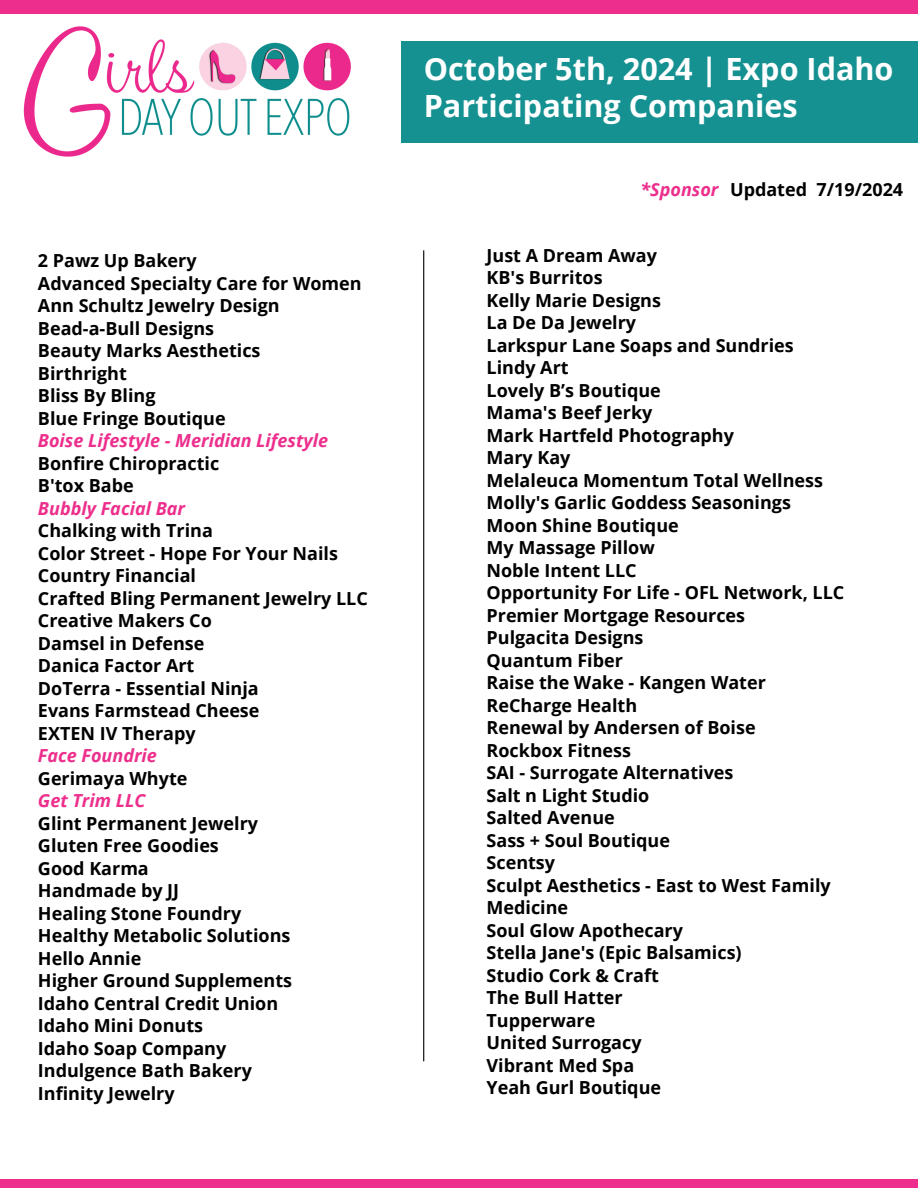
<style>
.page{position:relative;width:918px;height:1188px;background:#fff}
.page>*{position:absolute;margin:0;border:0;box-sizing:border-box;transform-origin:0 0}
.t1{font:700 30.6px/37.2px "Open Sans";color:#fff}
.t2{font:700 18px/22.5px "Open Sans";color:#000}
.t3{font:italic 700 18px "Open Sans";color:#ed2e8c}
</style>
<div class="page">
<div style="left:0;top:0;width:918px;height:13px;background:#ed2e8c"></div>
<div style="left:0;top:1179px;width:918px;height:9px;background:#ed2e8c"></div>
<div style="left:401px;top:41px;width:517px;height:102px;background:#169191"></div>
<hr style="left:423px;top:251px;width:1px;height:810px;background:#000">
<img style="left:0;top:13px;width:400px;height:144px">
<h1 class="t2" style="left:38px;top:249px;width:160px">2 Pawz Up Bakery</h1>
<p class="t2" style="left:38px;top:271px;width:325px">Advanced Specialty Care for Women</p>
<p class="t2" style="left:38px;top:294px;width:243px">Ann Schultz Jewelry Design</p>
<p class="t2" style="left:38px;top:316px;width:178px">Bead-a-Bull Designs</p>
<p class="t2" style="left:38px;top:339px;width:224px">Beauty Marks Aesthetics</p>
<p class="t2" style="left:38px;top:361px;width:90px">Birthright</p>
<p class="t2" style="left:38px;top:384px;width:119px">Bliss By Bling</p>
<p class="t2" style="left:38px;top:406px;width:189px">Blue Fringe Boutique</p>
<p class="t3" style="left:38px;top:428px;width:292px">Boise Lifestyle - Meridian Lifestyle</p>
<p class="t2" style="left:38px;top:451px;width:183px">Bonfire Chiropractic</p>
<p class="t2" style="left:38px;top:474px;width:97px">B'tox Babe</p>
<p class="t3" style="left:38px;top:495px;width:149px">Bubbly Facial Bar</p>
<p class="t2" style="left:38px;top:519px;width:176px">Chalking with Trina</p>
<p class="t2" style="left:38px;top:541px;width:301px">Color Street - Hope For Your Nails</p>
<p class="t2" style="left:38px;top:564px;width:160px">Country Financial</p>
<p class="t2" style="left:38px;top:586px;width:331px">Crafted Bling Permanent Jewelry LLC</p>
<p class="t2" style="left:38px;top:609px;width:175px">Creative Makers Co</p>
<p class="t2" style="left:38px;top:631px;width:168px">Damsel in Defense</p>
<p class="t2" style="left:38px;top:654px;width:158px">Danica Factor Art</p>
<p class="t2" style="left:38px;top:676px;width:222px">DoTerra - Essential Ninja</p>
<p class="t2" style="left:38px;top:699px;width:223px">Evans Farmstead Cheese</p>
<p class="t2" style="left:38px;top:721px;width:159px">EXTEN IV Therapy</p>
<p class="t3" style="left:38px;top:743px;width:120px">Face Foundrie</p>
<p class="t2" style="left:38px;top:766px;width:151px">Gerimaya Whyte</p>
<p class="t3" style="left:38px;top:788px;width:109px">Get Trim LLC</p>
<p class="t2" style="left:38px;top:811px;width:222px">Glint Permanent Jewelry</p>
<p class="t2" style="left:38px;top:834px;width:182px">Gluten Free Goodies</p>
<p class="t2" style="left:38px;top:856px;width:112px">Good Karma</p>
<p class="t2" style="left:38px;top:879px;width:143px">Handmade by JJ</p>
<p class="t2" style="left:38px;top:901px;width:205px">Healing Stone Foundry</p>
<p class="t2" style="left:38px;top:924px;width:254px">Healthy Metabolic Solutions</p>
<p class="t2" style="left:38px;top:946px;width:105px">Hello Annie</p>
<p class="t2" style="left:38px;top:969px;width:256px">Higher Ground Supplements</p>
<p class="t2" style="left:38px;top:991px;width:242px">Idaho Central Credit Union</p>
<p class="t2" style="left:38px;top:1014px;width:167px">Idaho Mini Donuts</p>
<p class="t2" style="left:38px;top:1036px;width:190px">Idaho Soap Company</p>
<p class="t2" style="left:38px;top:1059px;width:215px">Indulgence Bath Bakery</p>
<p class="t2" style="left:38px;top:1081px;width:138px">Infinity Jewelry</p>
<p class="t1" style="left:424px;top:49px;width:471px">October 5th, 2024 | Expo Idaho<br>Participating Companies</p>
<p class="t3" style="left:641px;top:177px;width:79px">*Sponsor</p>
<p class="t2" style="left:730px;top:178px;width:175px">Updated 7/19/2024</p>
<p class="t2" style="left:487px;top:244px;width:172px">Just A Dream Away</p>
<p class="t2" style="left:487px;top:266px;width:118px">KB's Burritos</p>
<p class="t2" style="left:487px;top:289px;width:176px">Kelly Marie Designs</p>
<p class="t2" style="left:487px;top:311px;width:151px">La De Da Jewelry</p>
<p class="t2" style="left:487px;top:334px;width:309px">Larkspur Lane Soaps and Sundries</p>
<p class="t2" style="left:487px;top:356px;width:84px">Lindy Art</p>
<p class="t2" style="left:487px;top:379px;width:176px">Lovely B’s Boutique</p>
<p class="t2" style="left:487px;top:401px;width:167px">Mama's Beef Jerky</p>
<p class="t2" style="left:487px;top:424px;width:249px">Mark Hartfeld Photography</p>
<p class="t2" style="left:487px;top:446px;width:85px">Mary Kay</p>
<p class="t2" style="left:487px;top:469px;width:338px">Melaleuca Momentum Total Wellness</p>
<p class="t2" style="left:487px;top:491px;width:306px">Molly's Garlic Goddess Seasonings</p>
<p class="t2" style="left:487px;top:514px;width:194px">Moon Shine Boutique</p>
<p class="t2" style="left:487px;top:536px;width:170px">My Massage Pillow</p>
<p class="t2" style="left:487px;top:559px;width:152px">Noble Intent LLC</p>
<p class="t2" style="left:487px;top:581px;width:359px">Opportunity For Life - OFL Network, LLC</p>
<p class="t2" style="left:487px;top:604px;width:260px">Premier Mortgage Resources</p>
<p class="t2" style="left:487px;top:626px;width:159px">Pulgacita Designs</p>
<p class="t2" style="left:487px;top:649px;width:138px">Quantum Fiber</p>
<p class="t2" style="left:487px;top:671px;width:281px">Raise the Wake - Kangen Water</p>
<p class="t2" style="left:487px;top:694px;width:152px">ReCharge Health</p>
<p class="t2" style="left:487px;top:716px;width:271px">Renewal by Andersen of Boise</p>
<p class="t2" style="left:487px;top:739px;width:146px">Rockbox Fitness</p>
<p class="t2" style="left:487px;top:761px;width:248px">SAI - Surrogate Alternatives</p>
<p class="t2" style="left:487px;top:784px;width:164px">Salt n Light Studio</p>
<p class="t2" style="left:487px;top:806px;width:130px">Salted Avenue</p>
<p class="t2" style="left:487px;top:829px;width:185px">Sass + Soul Boutique</p>
<p class="t2" style="left:487px;top:851px;width:70px">Scentsy</p>
<p class="t2" style="left:487px;top:874px;width:346px">Sculpt Aesthetics - East to West Family<br>Medicine</p>
<p class="t2" style="left:487px;top:919px;width:198px">Soul Glow Apothecary</p>
<p class="t2" style="left:487px;top:941px;width:257px">Stella Jane's (Epic Balsamics)</p>
<p class="t2" style="left:487px;top:964px;width:174px">Studio Cork &amp; Craft</p>
<p class="t2" style="left:487px;top:986px;width:138px">The Bull Hatter</p>
<p class="t2" style="left:487px;top:1009px;width:110px">Tupperware</p>
<p class="t2" style="left:487px;top:1031px;width:157px">United Surrogacy</p>
<p class="t2" style="left:487px;top:1054px;width:149px">Vibrant Med Spa</p>
<p class="t2" style="left:487px;top:1076px;width:176px">Yeah Gurl Boutique</p>
</div>
